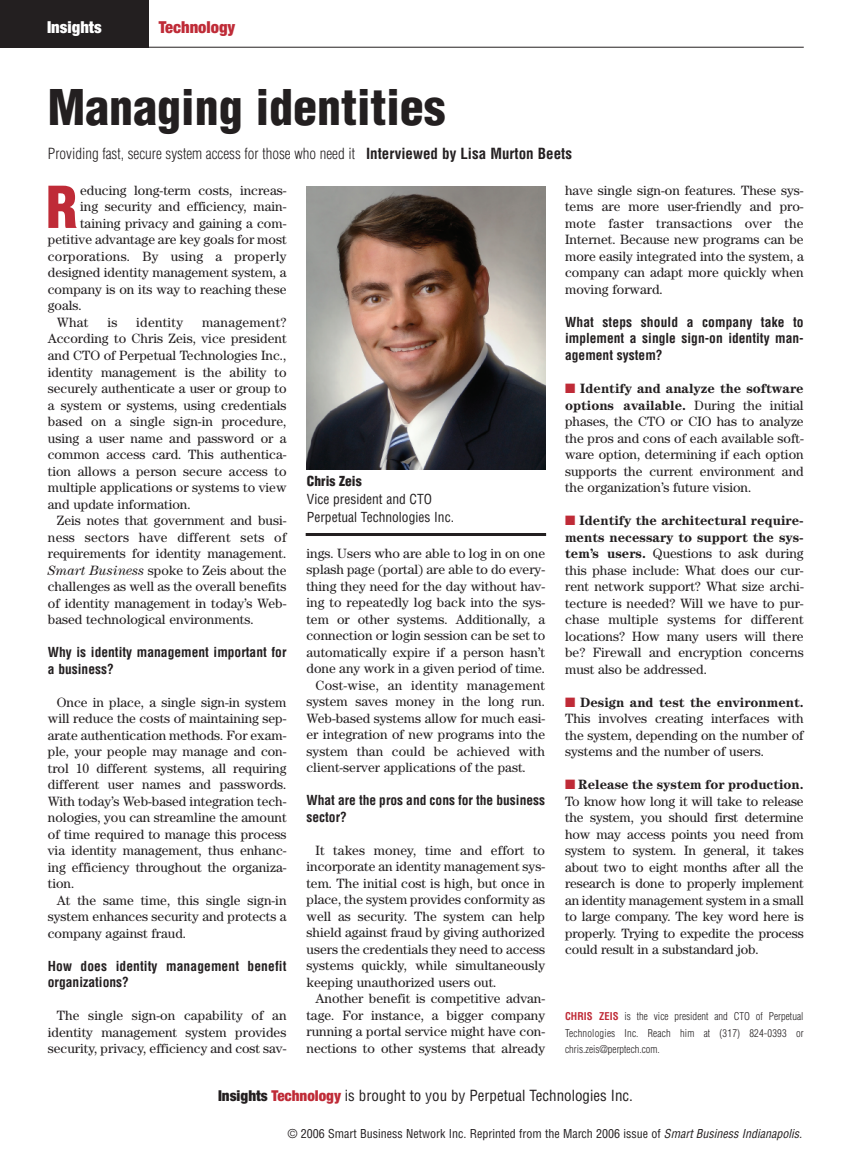
<style>
.page{position:relative;width:851px;height:1175px;background:#fff}
.page>*{position:absolute;margin:0;border:0;box-sizing:border-box;transform-origin:0 0}
.t1{font:900 condensed 56.25px "Helvetica";color:#bf2b37}
.t2{font:900 condensed 48px "Helvetica";color:#231f20}
.t3{font:900 condensed 16.5px "Helvetica Neue";color:#bf2b37}
.t4{font:900 condensed 16.5px "Helvetica Neue";color:#fff}
.t5{font:300 condensed 15px "Helvetica";color:#231f20}
.t6{font:condensed 15px "Helvetica";color:#231f20}
.t7{font:13.5px/16.5px "Century";color:#231f20;text-align:justify}
.t8{font:700 condensed 13.5px/16.5px "Helvetica";color:#231f20}
.t9{font:13.5px "Century";letter-spacing:.02em;color:#231f20}
.t10{font:condensed 13.5px/18px "Helvetica";color:#231f20}
.t11{font:900 condensed 13.5px "Helvetica";color:#231f20}
.t12{font:condensed 12px "Helvetica";color:#231f20}
.t13{font:300 condensed 10.5px/16.5px "Helvetica";letter-spacing:.02em;color:#231f20;text-align:justify}
.s1{font-weight:700}
.s2{font-style:italic}
.s3{color:#bf2b37}
.s4{font-weight:700;color:#bf2b37}
.s5{font-family:"Helvetica Neue";font-weight:900}
.s6{font-family:"Helvetica Neue";font-weight:900;color:#bf2b37}
</style>
<div class="page">
<div style="left:0;top:0;width:149px;height:47px;background:#231f20"></div>
<hr style="left:0;top:47px;width:803px;height:1px;background:#231f20">
<img style="left:306px;top:186px;width:239px;height:284px">
<hr style="left:305px;top:533px;width:241px;height:3px;background:#231f20">
<p class="t4" style="left:47px;top:21px;width:56px">Insights</p>
<p class="t3" style="left:159px;top:21px;width:78px">Technology</p>
<h2 class="t2" style="left:48px;top:81px;width:399px">Managing identities</h2>
<p class="t5" style="left:48px;top:145px;width:525px">Providing fast, secure system access for those who need it <span class="s1">Interviewed by Lisa Murton Beets</span></p>
<h1 class="t1" style="left:46px;top:176px;width:33px">R</h1>
<p class="t7" style="left:80px;top:183px;width:208px">educing long-term costs, increas-</p>
<p class="t7" style="left:80px;top:200px;width:208px">ing security and efficiency, main-</p>
<p class="t7" style="left:80px;top:216px;width:208px">taining privacy and gaining a com-</p>
<p class="t7" style="left:48px;top:233px;width:240px">petitive advantage are key goals for most</p>
<p class="t9" style="left:48px;top:252px;width:240px">corporations. By using a properly</p>
<p class="t7" style="left:48px;top:266px;width:240px">designed identity management system, a</p>
<p class="t7" style="left:48px;top:282px;width:240px">company is on its way to reaching these</p>
<p class="t7" style="left:48px;top:299px;width:36px">goals.</p>
<p class="t7" style="left:57px;top:315px;width:33px">What</p>
<p class="t7" style="left:107px;top:315px;width:12px">is</p>
<p class="t9" style="left:136px;top:318px;width:48px">identity</p>
<p class="t7" style="left:48px;top:315px;width:240px;text-indent:154px">management?<br>According to Chris Zeis, vice president and CTO of Perpetual Technologies Inc., identity management is the ability to securely authenticate a user or group to a system or systems, using credentials based on a single sign-in procedure, using a user name and password or a common access card. This authentica&shy;tion allows a person secure access to multiple applications or systems to view and update information.</p>
<p class="t7" style="left:48px;top:513px;width:240px;text-indent:9px">Zeis notes that government and busi&shy;ness sectors have different sets of requirements for identity management.<br><span class="s2">Smart Business</span> spoke to Zeis about the challenges as well as the overall benefits of identity management in today’s Web&shy;based technological environments.</p>
<p class="t8" style="left:48px;top:644px;width:240px">Why is identity management important for a business?</p>
<p class="t7" style="left:48px;top:695px;width:240px;text-indent:9px">Once in place, a single sign-in system will reduce the costs of maintaining sep&shy;arate authentication methods. For exam&shy;ple, your people may manage and con&shy;trol 10 different systems, all requiring different user names and passwords.<br>With today’s Web-based integration tech&shy;nologies, you can streamline the amount of time required to manage this process via identity management, thus enhanc&shy;ing efficiency throughout the organiza&shy;tion.</p>
<p class="t7" style="left:48px;top:893px;width:240px;text-indent:9px">At the same time, this single sign-in system enhances security and protects a company against fraud.</p>
<p class="t8" style="left:48px;top:957px;width:240px">How does identity management benefit organizations?</p>
<p class="t7" style="left:48px;top:1008px;width:240px;text-indent:9px">The single sign-on capability of an identity management system provides security, privacy, efficiency and cost sav-</p>
<p class="t11" style="left:307px;top:473px;width:56px">Chris Zeis</p>
<p class="t10" style="left:307px;top:490px;width:148px">Vice president and CTO<br>Perpetual Technologies Inc.</p>
<p class="t7" style="left:306px;top:546px;width:240px">ings. Users who are able to log in on one</p>
<p class="t7" style="left:306px;top:562px;width:240px">splash page (portal) are able to do every-</p>
<p class="t7" style="left:306px;top:579px;width:240px">thing they need for the day without hav-</p>
<p class="t7" style="left:306px;top:595px;width:240px">ing to repeatedly log back into the sys-</p>
<p class="t7" style="left:306px;top:612px;width:240px">tem or other systems. Additionally, a</p>
<p class="t7" style="left:306px;top:628px;width:240px">connection or login session can be set to</p>
<p class="t7" style="left:306px;top:645px;width:240px">automatically expire if a person hasn’t</p>
<p class="t7" style="left:306px;top:661px;width:240px">done any work in a given period of time.</p>
<p class="t9" style="left:315px;top:680px;width:231px">Cost-wise, an identity management</p>
<p class="t7" style="left:306px;top:694px;width:240px">system saves money in the long run.</p>
<p class="t7" style="left:306px;top:711px;width:240px">Web-based systems allow for much easi-</p>
<p class="t7" style="left:306px;top:727px;width:240px">er integration of new programs into the</p>
<p class="t7" style="left:306px;top:744px;width:240px">system than could be achieved with</p>
<p class="t7" style="left:306px;top:760px;width:221px">client-server applications of the past.</p>
<p class="t8" style="left:306px;top:792px;width:240px">What are the pros and cons for the business sector?</p>
<p class="t7" style="left:306px;top:843px;width:240px;text-indent:9px">It takes money, time and effort to incorporate an identity management sys&shy;tem. The initial cost is high, but once in place, the system provides conformity as well as security. The system can help shield against fraud by giving authorized users the credentials they need to access systems quickly, while simultaneously keeping unauthorized users out.</p>
<p class="t7" style="left:306px;top:991px;width:240px;text-indent:9px">Another benefit is competitive advan&shy;tage. For instance, a bigger company running a portal service might have con&shy;nections to other systems that already</p>
<p class="t7" style="left:565px;top:183px;width:240px">have single sign-on features. These sys&shy;tems are more user-friendly and pro&shy;mote faster transactions over the Internet. Because new programs can be more easily integrated into the system, a company can adapt more quickly when moving forward.</p>
<p class="t8" style="left:565px;top:314px;width:240px;text-align:justify">What steps should a company take to implement a single sign-on identity man&shy;agement system?</p>
<p class="t7" style="left:565px;top:381px;width:240px"><span class="s3">■</span> <span class="s1">Identify and analyze the software options available.</span> During the initial phases, the CTO or CIO has to analyze the pros and cons of each available soft&shy;ware option, determining if each option supports the current environment and the organization’s future vision.</p>
<p class="t7" style="left:565px;top:513px;width:240px"><span class="s3">■</span> <span class="s1">Identify the architectural require&shy;ments necessary to support the sys&shy;tem’s users.</span> Questions to ask during this phase include: What does our cur&shy;rent network support? What size archi&shy;tecture is needed? Will we have to pur&shy;chase multiple systems for different locations? How many users will there be? Firewall and encryption concerns must also be addressed.</p>
<p class="t7" style="left:565px;top:695px;width:240px"><span class="s3">■</span> <span class="s1">Design and test the environment.<br></span>This involves creating interfaces with the system, depending on the number of systems and the number of users.</p>
<p class="t7" style="left:565px;top:777px;width:240px"><span class="s3">■</span> <span class="s1">Release the system for production.<br></span>To know how long it will take to release the system, you should first determine how may access points you need from system to system. In general, it takes about two to eight months after all the research is done to properly implement an identity management system in a small to large company. The key word here is properly. Trying to expedite the process could result in a substandard job.</p>
<p class="t13" style="left:565px;top:1008px;width:240px"><span class="s4">CHRIS ZEIS</span> is the vice president and CTO of Perpetual Technologies Inc. Reach him at (317) 824-0393 or chris.zeis@perptech.com.</p>
<p class="t6" style="left:218px;top:1086px;width:416px"><span class="s5">Insights</span> <span class="s6">Technology</span> is brought to you by Perpetual Technologies Inc.</p>
<p class="t12" style="left:288px;top:1127px;width:516px">© 2006 Smart Business Network Inc. Reprinted from the March 2006 issue of <span class="s2">Smart Business Indianapolis.</span></p>
</div>
